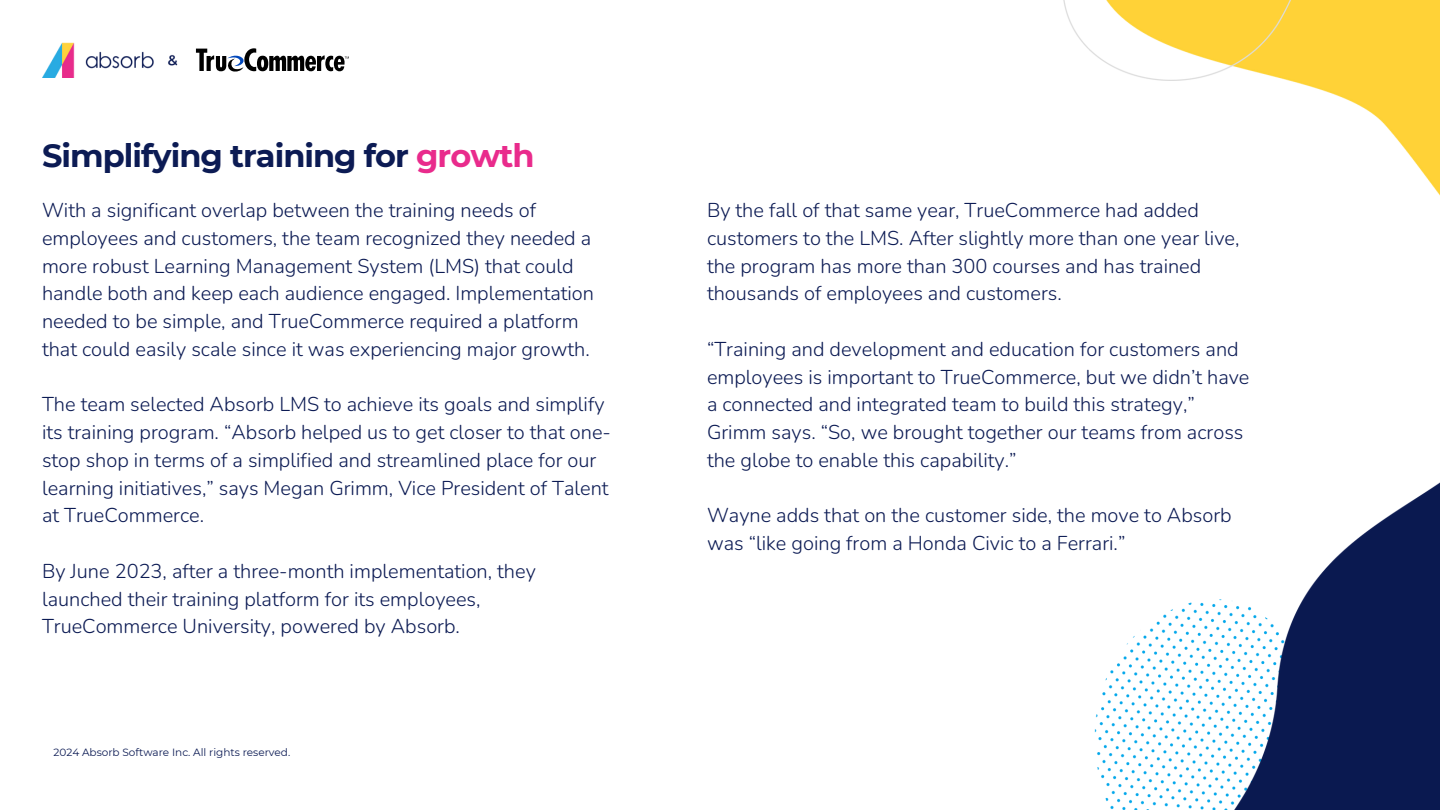
<style>
.page{position:relative;width:1440px;height:810px;background:#fff}
.page>*{position:absolute;margin:0;border:0;box-sizing:border-box;transform-origin:0 0}
.t1{font:700 32px "Montserrat";letter-spacing:-.03em;color:#0c1b54}
.t2{font:300 20px/27.8px "Nunito";color:#0c1b54}
.t3{font:10.5px "Montserrat";color:#0c1b54}
.s1{color:#e92b8c}
</style>
<div class="page">
<img style="left:1291px;top:0;width:149px;height:196px">
<img style="left:1063px;top:0;width:245px;height:81px">
<img style="left:1094px;top:482px;width:346px;height:328px">
<img style="left:42px;top:42px;width:136px;height:35px">
<svg style="left:196px;top:48px;width:153px;height:24px"></svg>
<h2 class="t1" style="left:42px;top:136px;width:494px">Simplifying training for <span class="s1">growth</span></h2>
<p class="t2" style="left:42px;top:197px;width:554px">With a significant overlap between the training needs of employees and customers, the team recognized they needed a more robust Learning Management System (LMS) that could handle both and keep each audience engaged. Implementation needed to be simple, and TrueCommerce required a platform that could easily scale since it was experiencing major growth.</p>
<p class="t2" style="left:42px;top:391px;width:570px">The team selected Absorb LMS to achieve its goals and simplify its training program. “Absorb helped us to get closer to that one&shy;stop shop in terms of a simplified and streamlined place for our learning initiatives,” says Megan Grimm, Vice President of Talent at TrueCommerce.</p>
<p class="t2" style="left:42px;top:557px;width:495px">By June 2023, after a three-month implementation, they launched their training platform for its employees,<br>TrueCommerce University, powered by Absorb.</p>
<h2 class="t3" style="left:53px;top:746px;width:238px">2024 Absorb Software Inc. All rights reserved.</h2>
<p class="t2" style="left:707px;top:197px;width:534px">By the fall of that same year, TrueCommerce had added customers to the LMS. After slightly more than one year live, the program has more than 300 courses and has trained thousands of employees and customers.</p>
<h1 class="t2" style="left:707px;top:335px;width:544px">“Training and development and education for customers and employees is important to TrueCommerce, but we didn’t have a connected and integrated team to build this strategy,” Grimm says. “So, we brought together our teams from across the globe to enable this capability.”</h1>
<h2 class="t2" style="left:707px;top:502px;width:526px">Wayne adds that on the customer side, the move to Absorb was “like going from a Honda Civic to a Ferrari.”</h2>
</div>
